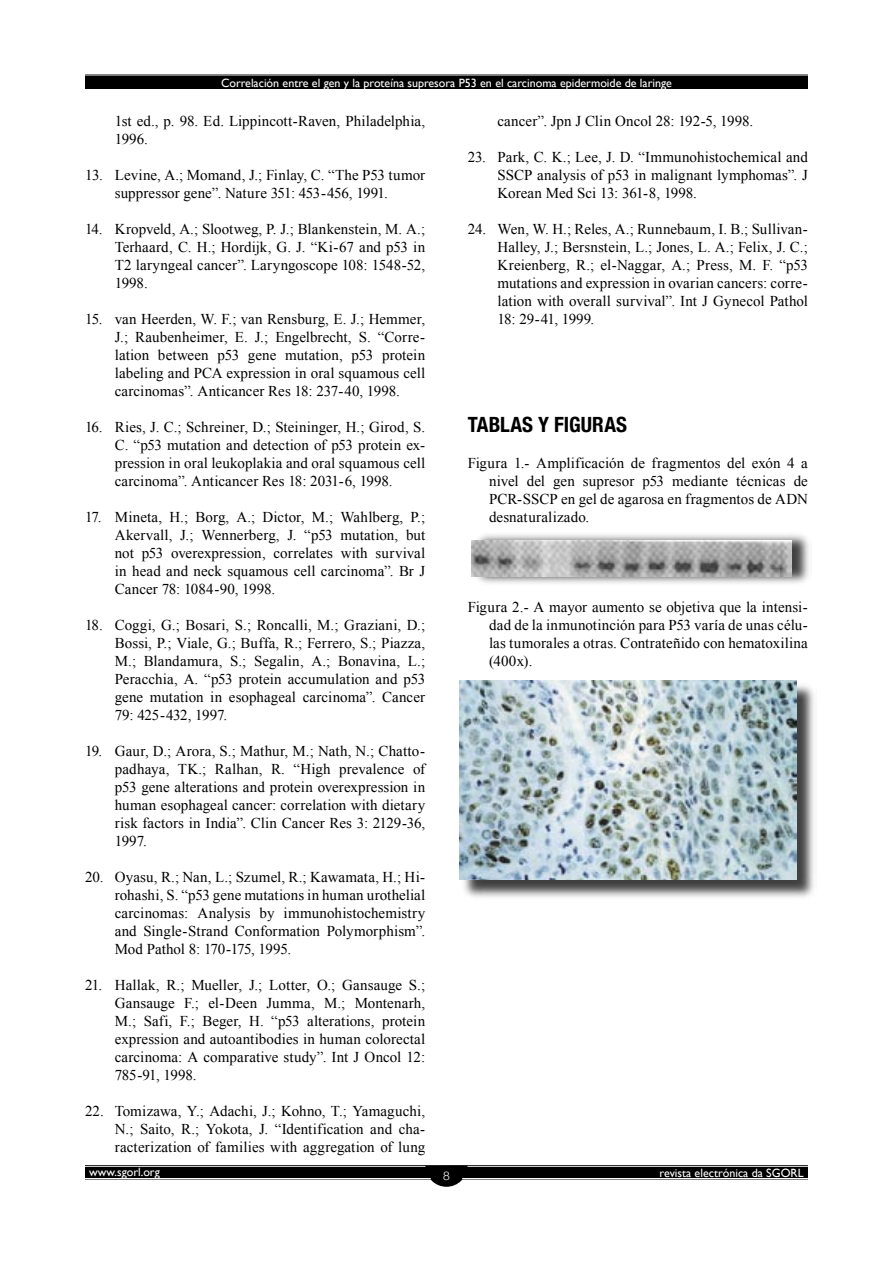
<style>
.page{position:relative;width:893px;height:1263px;background:#fff}
.page>*{position:absolute;margin:0;border:0;box-sizing:border-box;transform-origin:0 0}
.t1{font:700 condensed 21px "Helvetica Neue";letter-spacing:.005em;color:#000}
.t2{font:15px/18px "Times New Roman";letter-spacing:.005em;color:#000;text-align:justify}
.t3{font:12px "Gill Sans";color:#fff}
.t4{font:300 12px "Helvetica Neue";color:#fff}
</style>
<div class="page">
<svg style="left:425px;top:1166px;width:42px;height:21px"></svg>
<hr style="left:85px;top:1165px;width:723px;height:1px;background:#000">
<div style="left:85px;top:77px;width:723px;height:12px;background:#000"></div>
<hr style="left:85px;top:75px;width:723px;height:1px;background:#000">
<div style="left:85px;top:1168px;width:346px;height:12px;background:#000"></div>
<hr style="left:85px;top:1178px;width:346px;height:1px;background:#fff">
<div style="left:462px;top:1168px;width:346px;height:12px;background:#000"></div>
<hr style="left:462px;top:1178px;width:346px;height:1px;background:#fff">
<div style="left:473px;top:531px;width:338px;height:54px;background:#000;opacity:.75"></div>
<img style="left:471px;top:540px;width:321px;height:36px">
<div style="left:461px;top:682px;width:355px;height:217px;background:#000;opacity:.75"></div>
<img style="left:459px;top:680px;width:338px;height:199px">
<p class="t3" style="left:221px;top:76px;width:452px">Correlación entre el gen y la proteína supresora P53 en el carcinoma epidermoide de laringe</p>
<p class="t2" style="left:115px;top:112px;width:312px">1st ed., p. 98. Ed. Lippincott-Raven, Philadelphia,<br>1996.</p>
<p class="t2" style="left:85px;top:166px;width:342px;text-align:center">13. Levine, A.; Momand, J.; Finlay, C. “The P53 tumor suppressor gene”. Nature 351: 453-456, 1991.</p>
<p class="t2" style="left:115px;top:220px;width:312px;text-indent:-30px">14. Kropveld, A.; Slootweg, P. J.; Blankenstein, M. A.; Terhaard, C. H.; Hordijk, G. J. “Ki-67 and p53 in T2 laryngeal cancer”. Laryngoscope 108: 1548-52, 1998.</p>
<p class="t2" style="left:115px;top:310px;width:312px;text-indent:-30px">15. van Heerden, W. F.; van Rensburg, E. J.; Hemmer, J.; Raubenheimer, E. J.; Engelbrecht, S. “Corre&shy;lation between p53 gene mutation, p53 protein labeling and PCA expression in oral squamous cell carcinomas”. Anticancer Res 18: 237-40, 1998.</p>
<p class="t2" style="left:115px;top:418px;width:312px;text-indent:-30px">16. Ries, J. C.; Schreiner, D.; Steininger, H.; Girod, S.<br>C. “p53 mutation and detection of p53 protein ex&shy;pression in oral leukoplakia and oral squamous cell carcinoma”. Anticancer Res 18: 2031-6, 1998.</p>
<p class="t2" style="left:115px;top:508px;width:312px;text-indent:-30px">17. Mineta, H.; Borg, A.; Dictor, M.; Wahlberg, P.; Akervall, J.; Wennerberg, J. “p53 mutation, but not p53 overexpression, correlates with survival in head and neck squamous cell carcinoma”. Br J Cancer 78: 1084-90, 1998.</p>
<p class="t2" style="left:115px;top:616px;width:312px;text-indent:-30px">18. Coggi, G.; Bosari, S.; Roncalli, M.; Graziani, D.; Bossi, P.; Viale, G.; Buffa, R.; Ferrero, S.; Piazza, M.; Blandamura, S.; Segalin, A.; Bonavina, L.; Peracchia, A. “p53 protein accumulation and p53 gene mutation in esophageal carcinoma”. Cancer 79: 425-432, 1997.</p>
<p class="t2" style="left:115px;top:742px;width:312px;text-indent:-30px">19. Gaur, D.; Arora, S.; Mathur, M.; Nath, N.; Chatto&shy;padhaya, TK.; Ralhan, R. “High prevalence of p53 gene alterations and protein overexpression in human esophageal cancer: correlation with dietary risk factors in India”. Clin Cancer Res 3: 2129-36, 1997.</p>
<p class="t2" style="left:115px;top:868px;width:312px;text-indent:-30px">20. Oyasu, R.; Nan, L.; Szumel, R.; Kawamata, H.; Hi&shy;rohashi, S. “p53 gene mutations in human urothelial carcinomas: Analysis by immunohistochemistry and Single-Strand Conformation Polymorphism”.<br>Mod Pathol 8: 170-175, 1995.</p>
<p class="t2" style="left:115px;top:976px;width:312px;text-indent:-30px">21. Hallak, R.; Mueller, J.; Lotter, O.; Gansauge S.; Gansauge F.; el-Deen Jumma, M.; Montenarh, M.; Safi, F.; Beger, H. “p53 alterations, protein expression and autoantibodies in human colorectal carcinoma: A comparative study”. Int J Oncol 12:<br>785-91, 1998.</p>
<p class="t2" style="left:115px;top:1102px;width:312px;text-indent:-30px">22. Tomizawa, Y.; Adachi, J.; Kohno, T.; Yamaguchi, N.; Saito, R.; Yokota, J. “Identification and cha&shy;racterization of families with aggregation of lung</p>
<p class="t2" style="left:497px;top:112px;width:257px">cancer”. Jpn J Clin Oncol 28: 192-5, 1998.</p>
<p class="t2" style="left:497px;top:148px;width:312px;text-indent:-30px">23. Park, C. K.; Lee, J. D. “Immunohistochemical and SSCP analysis of p53 in malignant lymphomas”. J Korean Med Sci 13: 361-8, 1998.</p>
<p class="t2" style="left:497px;top:220px;width:312px;text-indent:-30px">24. Wen, W. H.; Reles, A.; Runnebaum, I. B.; Sullivan-Halley, J.; Bersnstein, L.; Jones, L. A.; Felix, J. C.; Kreienberg, R.; el-Naggar, A.; Press, M. F. “p53 mutations and expression in ovarian cancers: corre&shy;lation with overall survival”. Int J Gynecol Pathol 18: 29-41, 1999.</p>
<h1 class="t1" style="left:468px;top:412px;width:161px">TABLAS Y FIGURAS</h1>
<p class="t2" style="left:489px;top:454px;width:320px;text-indent:-21px">Figura 1.- Amplificación de fragmentos del exón 4 a nivel del gen supresor p53 mediante técnicas de PCR-SSCP en gel de agarosa en fragmentos de ADN desnaturalizado.</p>
<p class="t2" style="left:489px;top:598px;width:320px;text-indent:-21px">Figura 2.- A mayor aumento se objetiva que la intensi&shy;dad de la inmunotinción para P53 varía de unas célu&shy;las tumorales a otras. Contrateñido con hematoxilina (400x).</p>
<p class="t3" style="left:89px;top:1165px;width:72px">www.sgorl.org</p>
<p class="t3" style="left:660px;top:1165px;width:146px">revista electrónica da SGORL</p>
<p class="t4" style="left:443px;top:1169px;width:8px">8</p>
</div>
